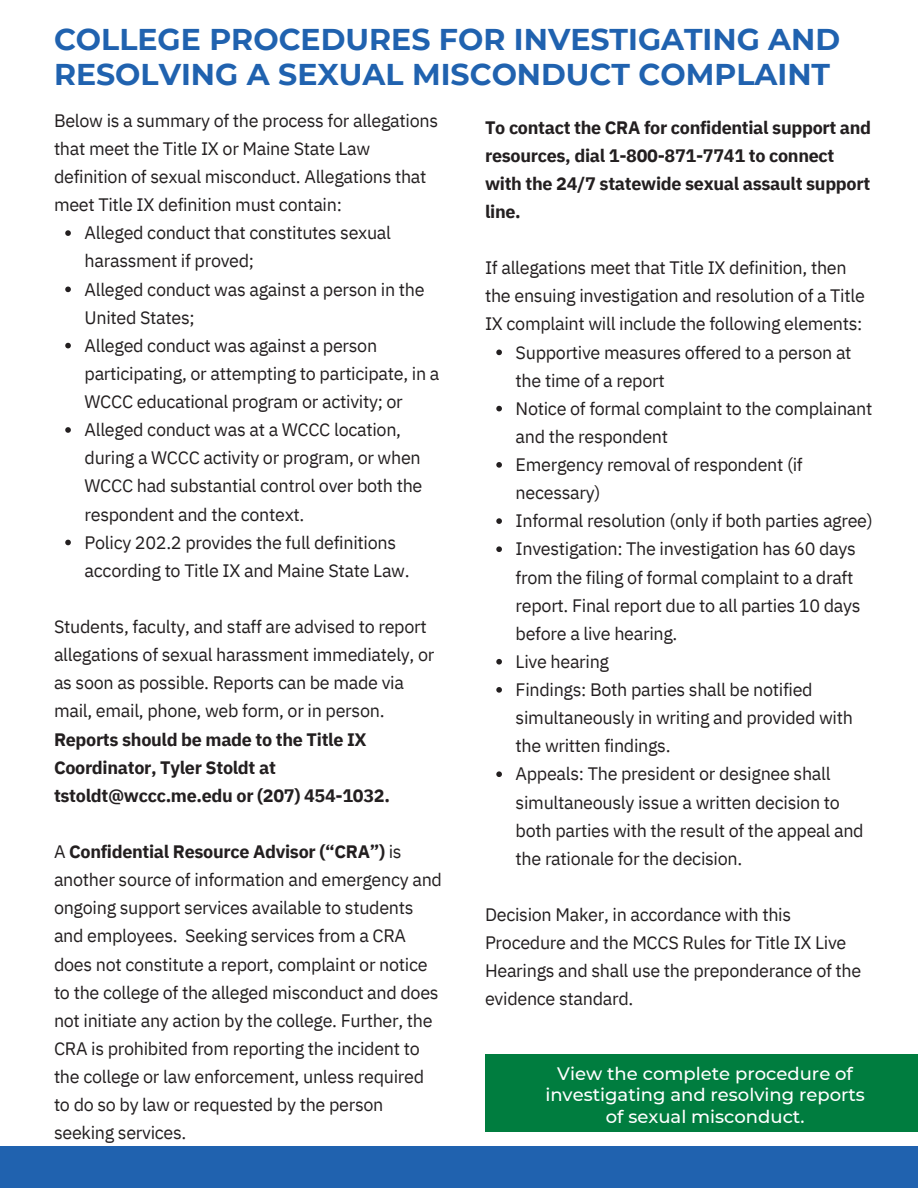
<style>
.page{position:relative;width:918px;height:1188px;background:#fff}
.page>*{position:absolute;margin:0;border:0;box-sizing:border-box;transform-origin:0 0}
.t1{font:700 30px/34.8px "Montserrat";color:#2062af}
.t2{font:18px/28.2px "IBM Plex Sans";letter-spacing:-.02em;color:#231f20}
.t3{font:700 18px/28.2px "IBM Plex Sans";letter-spacing:-.02em;color:#231f20}
.t4{font:500 18px/21.3px "Montserrat";color:#fff;text-align:center}
.s1{font-weight:700}
</style>
<div class="page">
<div style="left:0;top:1146px;width:918px;height:42px;background:#2062af"></div>
<div style="left:485px;top:1054px;width:433px;height:78px;background:#007d3f"></div>
<svg style="left:65px;top:230px;width:6px;height:6px"></svg>
<svg style="left:65px;top:287px;width:6px;height:5px"></svg>
<svg style="left:65px;top:343px;width:6px;height:5px"></svg>
<svg style="left:65px;top:427px;width:6px;height:6px"></svg>
<svg style="left:65px;top:540px;width:6px;height:5px"></svg>
<svg style="left:496px;top:350px;width:6px;height:5px"></svg>
<svg style="left:496px;top:406px;width:6px;height:5px"></svg>
<svg style="left:496px;top:462px;width:6px;height:6px"></svg>
<svg style="left:496px;top:518px;width:6px;height:6px"></svg>
<svg style="left:496px;top:546px;width:6px;height:6px"></svg>
<svg style="left:496px;top:659px;width:6px;height:6px"></svg>
<svg style="left:496px;top:687px;width:6px;height:6px"></svg>
<svg style="left:496px;top:771px;width:6px;height:6px"></svg>
<h2 class="t1" style="left:54px;top:22px;width:788px">COLLEGE PROCEDURES FOR INVESTIGATING AND<br>RESOLVING A SEXUAL MISCONDUCT COMPLAINT</h2>
<p class="t3" style="left:485px;top:113px;width:388px">To contact the CRA for confidential support and resources, dial 1-800-871-7741 to connect with the 24/7 statewide sexual assault support line.</p>
<h1 class="t2" style="left:54px;top:106px;width:386px">Below is a summary of the process for allegations that meet the Title IX or Maine State Law definition of sexual misconduct. Allegations that meet Title IX definition must contain:</h1>
<p class="t2" style="left:85px;top:218px;width:308px">Alleged conduct that constitutes sexual harassment if proved;</p>
<p class="t2" style="left:85px;top:275px;width:342px">Alleged conduct was against a person in the<br>United States;</p>
<p class="t2" style="left:85px;top:331px;width:356px">Alleged conduct was against a person participating, or attempting to participate, in a<br>WCCC educational program or activity; or</p>
<p class="t2" style="left:85px;top:415px;width:339px">Alleged conduct was at a WCCC location, during a WCCC activity or program, or when WCCC had substantial control over both the respondent and the context.</p>
<p class="t2" style="left:85px;top:528px;width:327px">Policy 202.2 provides the full definitions according to Title IX and Maine State Law.</p>
<p class="t2" style="left:54px;top:612px;width:382px">Students, faculty, and staff are advised to report allegations of sexual harassment immediately, or as soon as possible. Reports can be made via mail, email, phone, web form, or in person.<br><span class="s1">Reports should be made to the Title IX Coordinator, Tyler Stoldt at tstoldt@wccc.me.edu or (207) 454-1032.</span></p>
<p class="t2" style="left:54px;top:837px;width:390px">A <span class="s1">Confidential Resource Advisor (“CRA”)</span> is another source of information and emergency and ongoing support services available to students and employees. Seeking services from a CRA does not constitute a report, complaint or notice to the college of the alleged misconduct and does not initiate any action by the college. Further, the CRA is prohibited from reporting the incident to the college or law enforcement, unless required to do so by law or requested by the person seeking services.</p>
<p class="t2" style="left:485px;top:253px;width:381px">If allegations meet that Title IX definition, then the ensuing investigation and resolution of a Title<br>IX complaint will include the following elements:</p>
<p class="t2" style="left:516px;top:338px;width:337px">Supportive measures offered to a person at the time of a report</p>
<p class="t2" style="left:516px;top:394px;width:358px">Notice of formal complaint to the complainant and the respondent</p>
<p class="t2" style="left:516px;top:450px;width:289px">Emergency removal of respondent (if necessary)</p>
<p class="t2" style="left:516px;top:506px;width:359px">Informal resolution (only if both parties agree)</p>
<p class="t2" style="left:516px;top:535px;width:347px">Investigation: The investigation has 60 days from the filing of formal complaint to a draft report. Final report due to all parties 10 days before a live hearing.</p>
<p class="t2" style="left:516px;top:647px;width:95px">Live hearing</p>
<p class="t2" style="left:516px;top:675px;width:339px">Findings: Both parties shall be notified simultaneously in writing and provided with the written findings.</p>
<p class="t2" style="left:516px;top:760px;width:350px">Appeals: The president or designee shall simultaneously issue a written decision to both parties with the result of the appeal and the rationale for the decision.</p>
<h2 class="t2" style="left:485px;top:900px;width:378px">Decision Maker, in accordance with this Procedure and the MCCS Rules for Title IX Live Hearings and shall use the preponderance of the evidence standard.</h2>
<p class="t4" style="left:545px;top:1063px;width:321px">View the complete procedure of investigating and resolving reports of sexual misconduct.</p>
</div>
